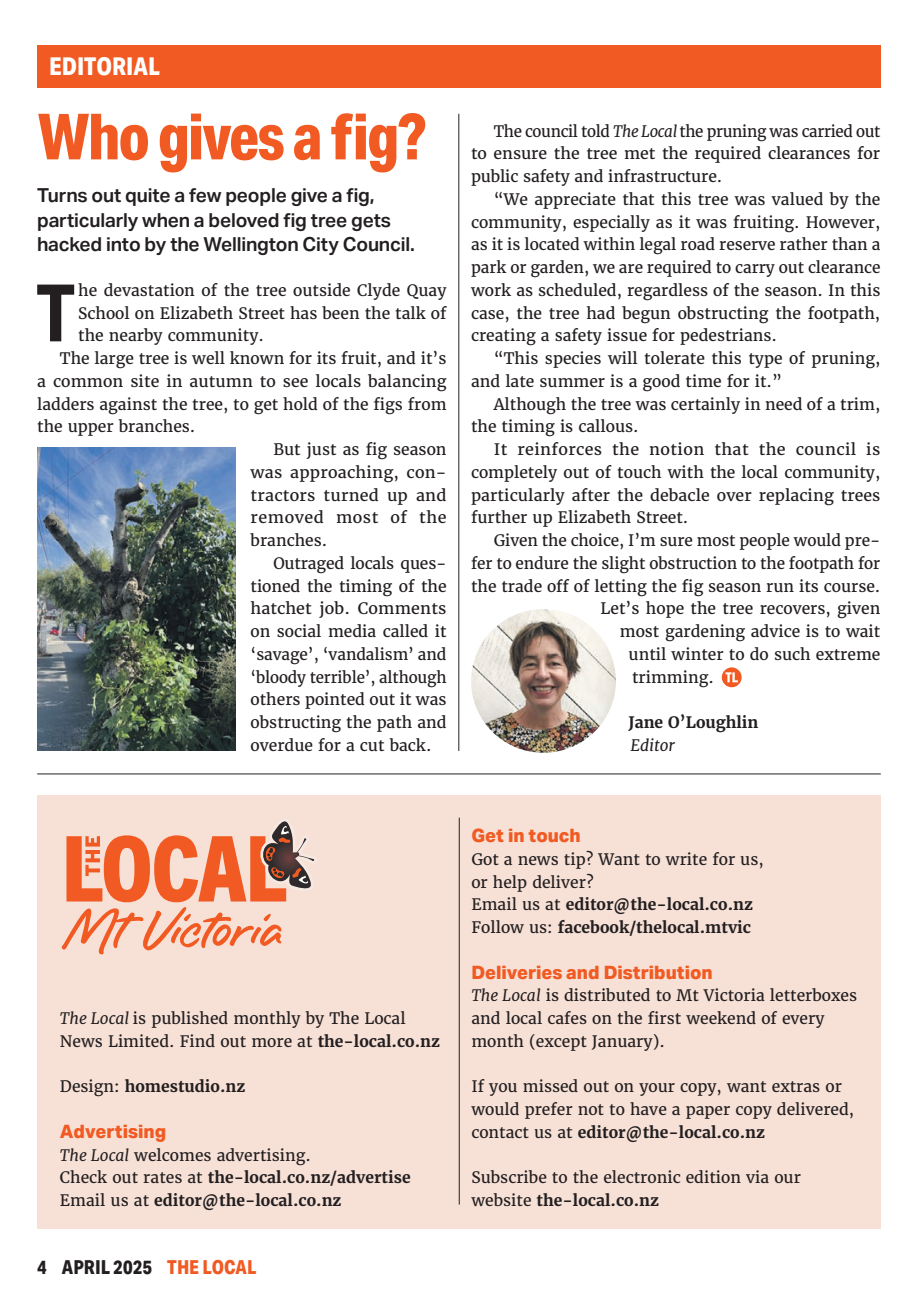
<style>
.page{position:relative;width:918px;height:1315px;background:#fff}
.page>*{position:absolute;margin:0;border:0;box-sizing:border-box;transform-origin:0 0}
.t1{font:700 79.45px "Aktiv Grotesk Cd";color:#231f20}
.t2{font:800 63.88px "Aktiv Grotesk Cd";letter-spacing:-.025em;color:#f15a22}
.t3{font:800 24.5px "Aktiv Grotesk Cd";color:#fff}
.t4{font:600 19.25px/24.5px "Aktiv Grotesk";letter-spacing:-.01em;color:#231f20}
.t5{font:800 19.25px "Aktiv Grotesk Cd";letter-spacing:.005em;color:#231f20}
.t6{font:800 18.38px "Aktiv Grotesk";color:#f15a22}
.t7{font:15.75px/22.8px "Merriweather";color:#231f20}
.t8{font:700 15.75px/22.8px "Merriweather";color:#231f20}
.t9{font:15.75px "Merriweather";letter-spacing:.03em;color:#231f20}
.t10{font:italic 15.75px "Merriweather";color:#231f20}
.s1{font-style:italic}
.s2{font-weight:700}
.s3{font-weight:400}
.s4{font-weight:400;font-style:italic}
.s5{color:#f15a22}
</style>
<div class="page">
<div style="left:37px;top:795px;width:844px;height:434px;background:#f7e1d7"></div>
<hr style="left:37px;top:773px;width:844px;height:1px;background:#231f20">
<hr style="left:458px;top:114px;width:1px;height:637px;background:#231f20">
<hr style="left:459px;top:817px;width:1px;height:387px;background:#231f20">
<div style="left:722px;top:667px;width:19px;height:20px;background:#f15a22;border-radius:50%"></div>
<svg style="left:725px;top:672px;width:13px;height:10px"></svg>
<img style="left:471px;top:609px;width:145px;height:144px">
<svg style="left:61px;top:819px;width:255px;height:135px"></svg>
<div style="left:37px;top:46px;width:843px;height:42px;background:#f15a22"></div>
<img style="left:37px;top:448px;width:199px;height:303px">
<h3 class="t3" style="left:49px;top:53px;width:112px">EDITORIAL</h3>
<h2 class="t2" style="left:38px;top:100px;width:390px">Who gives a fig?</h2>
<p class="t7" style="left:471px;top:120px;width:411px;text-align:justify;text-indent:23px">The council told <span class="s1">The Local</span> the pruning was carried out to ensure the tree met the required clearances for public safety and infrastructure.</p>
<p class="t7" style="left:471px;top:188px;width:411px;text-align:justify;text-indent:23px">“We appreciate that this tree was valued by the community, especially as it was fruiting. However, as it is located within legal road reserve rather than a park or garden, we are required to carry out clearance work as scheduled, regardless of the season. In this case, the tree had begun obstructing the footpath, creating a safety issue for pedestrians.</p>
<p class="t7" style="left:471px;top:347px;width:411px;text-indent:23px">“This species will tolerate this type of pruning, and late summer is a good time for it.”</p>
<p class="t7" style="left:471px;top:393px;width:411px;text-indent:23px">Although the tree was certainly in need of a trim, the timing is callous.</p>
<p class="t7" style="left:471px;top:438px;width:411px;text-align:justify;text-indent:23px">It reinforces the notion that the council is completely out of touch with the local community, particularly after the debacle over replacing trees further up Elizabeth Street.</p>
<p class="t7" style="left:494px;top:529px;width:388px">Given the choice, I’m sure most people would pre-</p>
<p class="t7" style="left:471px;top:552px;width:411px">fer to endure the slight obstruction to the footpath for</p>
<p class="t7" style="left:471px;top:575px;width:411px">the trade off of letting the fig season run its course.</p>
<p class="t7" style="left:600px;top:597px;width:281px">Let’s hope the tree recovers, given</p>
<p class="t7" style="left:620px;top:620px;width:262px">most gardening advice is to wait</p>
<p class="t7" style="left:628px;top:643px;width:253px">until winter to do such extreme</p>
<p class="t7" style="left:632px;top:665px;width:83px">trimming.</p>
<p class="t8" style="left:628px;top:711px;width:131px">Jane O’Loughlin</p>
<p class="t10" style="left:630px;top:735px;width:46px">Editor</p>
<p class="t4" style="left:37px;top:183px;width:379px">Turns out quite a few people give a fig, particularly when a beloved fig tree gets hacked into by the Wellington City Council.</p>
<h1 class="t1" style="left:36px;top:267px;width:40px">T</h1>
<p class="t7" style="left:78px;top:279px;width:370px">he devastation of the tree outside Clyde Quay</p>
<p class="t7" style="left:78px;top:302px;width:370px">School on Elizabeth Street has been the talk of</p>
<p class="t7" style="left:78px;top:324px;width:187px">the nearby community.</p>
<p class="t7" style="left:60px;top:347px;width:388px">The large tree is well known for its fruit, and it’s</p>
<p class="t7" style="left:37px;top:370px;width:411px">a common site in autumn to see locals balancing</p>
<p class="t7" style="left:37px;top:393px;width:411px">ladders against the tree, to get hold of the figs from</p>
<p class="t7" style="left:37px;top:415px;width:160px">the upper branches.</p>
<p class="t7" style="left:273px;top:438px;width:175px">But just as fig season</p>
<p class="t7" style="left:251px;top:461px;width:197px">was approaching, con-</p>
<p class="t7" style="left:251px;top:484px;width:197px">tractors turned up and</p>
<p class="t9" style="left:251px;top:508px;width:197px">removed most of the</p>
<p class="t7" style="left:251px;top:529px;width:78px">branches.</p>
<p class="t7" style="left:273px;top:552px;width:175px">Outraged locals ques-</p>
<p class="t7" style="left:251px;top:575px;width:198px">tioned the timing of the</p>
<p class="t7" style="left:251px;top:597px;width:197px">hatchet job. Comments</p>
<p class="t7" style="left:251px;top:620px;width:197px">on social media called it</p>
<p class="t7" style="left:251px;top:643px;width:197px">‘savage’, ‘vandalism’ and</p>
<p class="t7" style="left:251px;top:666px;width:197px">‘bloody terrible’, although</p>
<p class="t7" style="left:251px;top:688px;width:197px">others pointed out it was</p>
<p class="t7" style="left:251px;top:711px;width:197px">obstructing the path and</p>
<p class="t7" style="left:251px;top:734px;width:182px">overdue for a cut back.</p>
<p class="t7" style="left:60px;top:1007px;width:382px"><span class="s1">The Local</span> is published monthly by The Local<br>News Limited. Find out more at <span class="s2">the-local.co.nz</span></p>
<p class="t8" style="left:60px;top:1075px;width:187px"><span class="s3">Design:</span> homestudio.nz</p>
<p class="t6" style="left:60px;top:1120px;width:108px">Advertising</p>
<p class="t8" style="left:60px;top:1143px;width:352px"><span class="s4">The Local</span> <span class="s3">welcomes advertising.<br>Check out rates at</span> the-local.co.nz/advertise<br><span class="s3">Email us at</span> editor@the-local.co.nz</p>
<p class="t5" style="left:37px;top:1256px;width:221px">4 APRIL 2025 <span class="s5">THE LOCAL</span></p>
<p class="t6" style="left:471px;top:825px;width:111px">Get in touch</p>
<p class="t7" style="left:471px;top:848px;width:294px">Got a news tip? Want to write for us, or help deliver?<br>Email us at <span class="s2">editor@the-local.co.nz<br></span>Follow us: <span class="s2">facebook/thelocal.mtvic</span></p>
<p class="t6" style="left:471px;top:961px;width:243px">Deliveries and Distribution</p>
<p class="t7" style="left:471px;top:984px;width:387px"><span class="s1">The Local</span> is distributed to Mt Victoria letterboxes and local cafes on the first weekend of every month (except January).</p>
<p class="t7" style="left:471px;top:1075px;width:384px">If you missed out on your copy, want extras or would prefer not to have a paper copy delivered, contact us at <span class="s2">editor@the-local.co.nz</span></p>
<p class="t7" style="left:471px;top:1166px;width:331px">Subscribe to the electronic edition via our website <span class="s2">the-local.co.nz</span></p>
</div>
